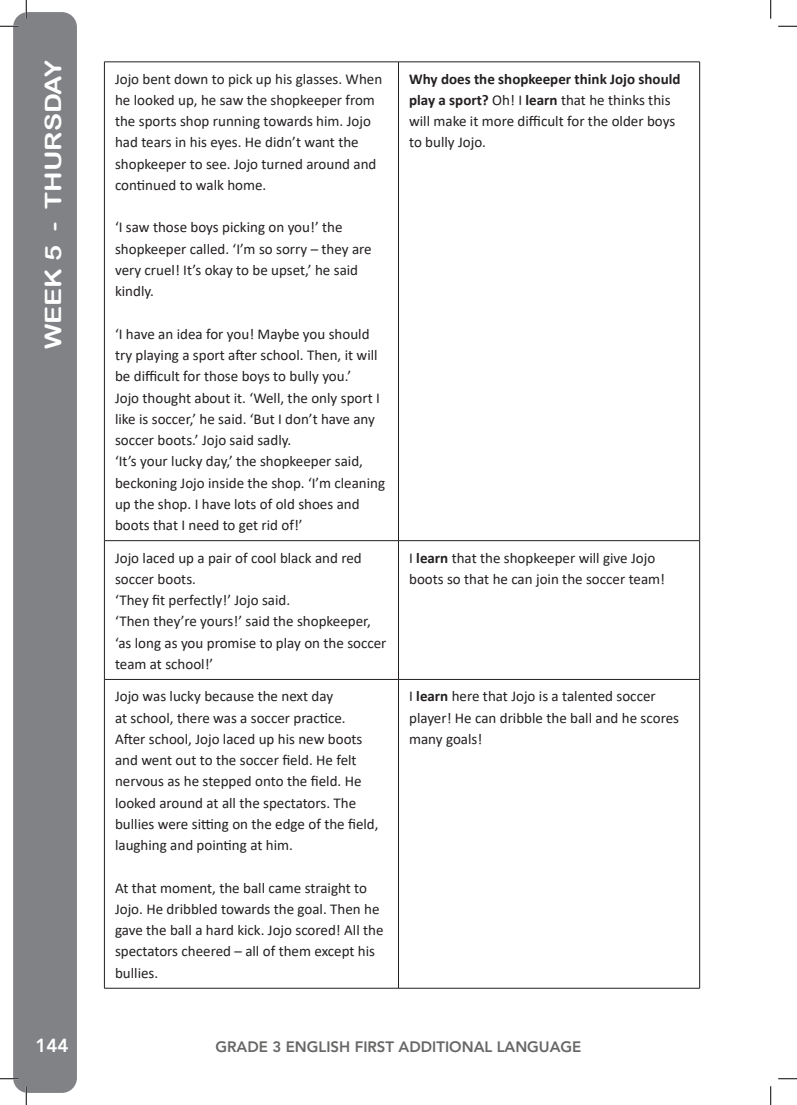
<style>
.page{position:relative;width:797px;height:1105px;background:#fff}
.page>*{position:absolute;margin:0;border:0;box-sizing:border-box;transform-origin:0 0}
.t1{font:22.5px "Arial Rounded MT Bold";color:#fff;scale:1.2 1}
.t2{font:800 18.75px "Avenir LT Std";color:#fff}
.Normal_wrd_9{font:15px/21.2px "Calibri";color:#231f20}
.t3{font:800 15px "Avenir LT Std";color:#686766}
.s1{font-weight:700}
</style>
<div class="page">
<div style="left:13px;top:12px;width:64px;height:1081px;background:#808285;border-radius:15px"></div>
<hr style="left:104px;top:62px;width:135px;height:1px;background:#231f20">
<hr style="left:104px;top:62px;width:1px;height:478px;background:#231f20">
<hr style="left:239px;top:62px;width:159px;height:1px;background:#231f20">
<hr style="left:398px;top:62px;width:301px;height:1px;background:#231f20">
<hr style="left:398px;top:62px;width:1px;height:478px;background:#231f20">
<hr style="left:699px;top:62px;width:1px;height:478px;background:#231f20">
<hr style="left:104px;top:540px;width:135px;height:1px;background:#231f20">
<hr style="left:104px;top:541px;width:1px;height:138px;background:#231f20">
<hr style="left:239px;top:540px;width:159px;height:1px;background:#231f20">
<hr style="left:398px;top:540px;width:301px;height:1px;background:#231f20">
<hr style="left:398px;top:541px;width:1px;height:138px;background:#231f20">
<hr style="left:699px;top:541px;width:1px;height:138px;background:#231f20">
<hr style="left:104px;top:679px;width:135px;height:1px;background:#231f20">
<hr style="left:104px;top:680px;width:1px;height:308px;background:#231f20">
<hr style="left:239px;top:679px;width:159px;height:1px;background:#231f20">
<hr style="left:398px;top:679px;width:301px;height:1px;background:#231f20">
<hr style="left:398px;top:680px;width:1px;height:308px;background:#231f20">
<hr style="left:699px;top:680px;width:1px;height:308px;background:#231f20">
<hr style="left:104px;top:988px;width:135px;height:1px;background:#231f20">
<hr style="left:239px;top:988px;width:159px;height:1px;background:#231f20">
<hr style="left:398px;top:988px;width:301px;height:1px;background:#231f20">
<svg style="left:0;top:25px;width:19px;height:2px"></svg>
<svg style="left:778px;top:25px;width:19px;height:2px"></svg>
<svg style="left:0;top:1078px;width:19px;height:1px"></svg>
<svg style="left:778px;top:1078px;width:19px;height:1px"></svg>
<svg style="left:25px;top:0;width:2px;height:19px"></svg>
<svg style="left:25px;top:1086px;width:2px;height:19px"></svg>
<svg style="left:770px;top:0;width:1px;height:19px"></svg>
<svg style="left:770px;top:1086px;width:1px;height:19px"></svg>
<p class="t1" style="left:40px;top:349px;width:242px;rotate:-90deg">WEEK 5 - THURSDAY</p>
<p class="Normal_wrd_9" style="left:115px;top:68px;width:269px">Jojo bent down to pick up his glasses. When he looked up, he saw the shopkeeper from the sports shop running towards him. Jojo had tears in his eyes. He didn’t want the shopkeeper to see. Jojo turned around and continued to walk home.</p>
<p class="Normal_wrd_9" style="left:115px;top:216px;width:258px">‘I saw those boys picking on you!’ the shopkeeper called. ‘I’m so sorry – they are very cruel! It’s okay to be upset,’ he said kindly.</p>
<p class="Normal_wrd_9" style="left:115px;top:323px;width:264px">‘I have an idea for you! Maybe you should try playing a sport after school. Then, it will be difficult for those boys to bully you.’</p>
<p class="Normal_wrd_9" style="left:115px;top:386px;width:266px">Jojo thought about it. ‘Well, the only sport I like is soccer,’ he said. ‘But I don’t have any soccer boots.’ Jojo said sadly.</p>
<p class="Normal_wrd_9" style="left:115px;top:450px;width:271px">‘It’s your lucky day,’ the shopkeeper said, beckoning Jojo inside the shop. ‘I’m cleaning up the shop. I have lots of old shoes and boots that I need to get rid of!’</p>
<p class="Normal_wrd_9" style="left:115px;top:546px;width:248px">Jojo laced up a pair of cool black and red soccer boots.</p>
<p class="Normal_wrd_9" style="left:115px;top:589px;width:177px">‘They fit perfectly!’ Jojo said.</p>
<p class="Normal_wrd_9" style="left:115px;top:610px;width:273px">‘Then they’re yours!’ said the shopkeeper, ‘as long as you promise to play on the soccer team at school!’</p>
<p class="Normal_wrd_9" style="left:115px;top:685px;width:265px">Jojo was lucky because the next day<br>at school, there was a soccer practice.<br>After school, Jojo laced up his new boots and went out to the soccer field. He felt nervous as he stepped onto the field. He looked around at all the spectators. The bullies were sitting on the edge of the field, laughing and pointing at him.</p>
<p class="Normal_wrd_9" style="left:115px;top:877px;width:270px">At that moment, the ball came straight to Jojo. He dribbled towards the goal. Then he gave the ball a hard kick. Jojo scored! All the spectators cheered – all of them except his bullies.</p>
<p class="Normal_wrd_9" style="left:409px;top:68px;width:273px"><span class="s1">Why does the shopkeeper think Jojo should play a sport?</span> Oh! I <span class="s1">learn</span> that he thinks this will make it more difficult for the older boys to bully Jojo.</p>
<p class="Normal_wrd_9" style="left:409px;top:546px;width:257px">I <span class="s1">learn</span> that the shopkeeper will give Jojo boots so that he can join the soccer team!</p>
<p class="Normal_wrd_9" style="left:409px;top:685px;width:271px">I <span class="s1">learn</span> here that Jojo is a talented soccer player! He can dribble the ball and he scores many goals!</p>
<p class="t2" style="left:35px;top:1034px;width:35px">144</p>
<p class="t3" style="left:215px;top:1038px;width:367px">GRADE 3 ENGLISH FIRST ADDITIONAL LANGUAGE</p>
</div>
